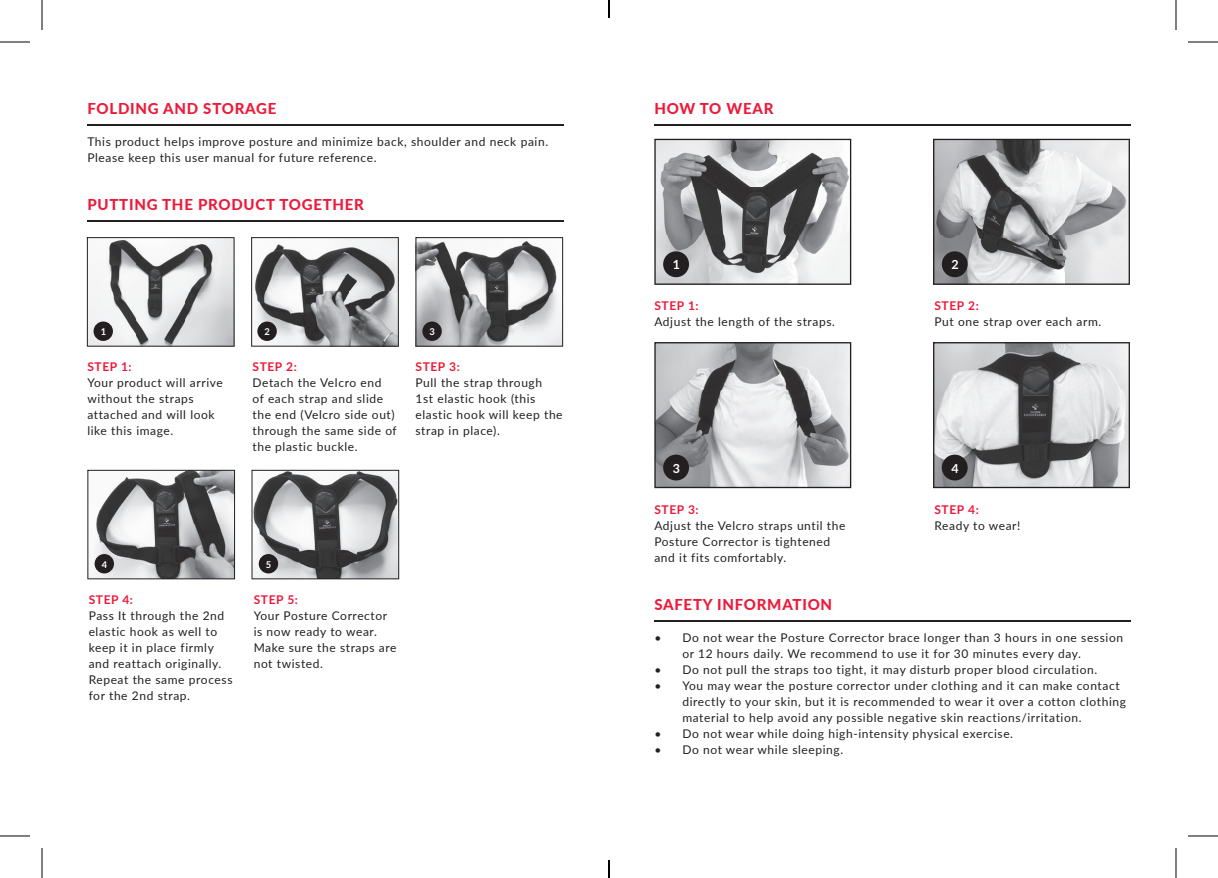
<style>
.page{position:relative;width:1218px;height:878px;background:#fff}
.page>*{position:absolute;margin:0;border:0;box-sizing:border-box;transform-origin:0 0}
.t1{font:800 15px "Lato";letter-spacing:.05em;color:#ed1a3a}
.t2{font:700 12.4px "Lato";color:#fff}
.t3{font:12px/16px "Lato";letter-spacing:.05em;color:#231f20}
.t4{font:700 12px "Lato";letter-spacing:.05em;color:#ed1a3a}
.t5{font:700 9.4px "Lato";color:#fff}
</style>
<div class="page">
<hr style="left:87px;top:124px;width:477px;height:2px;background:#231f20">
<hr style="left:87px;top:220px;width:477px;height:2px;background:#231f20">
<svg style="left:87px;top:237px;width:148px;height:110px"></svg>
<svg style="left:87px;top:470px;width:148px;height:109px"></svg>
<svg style="left:251px;top:237px;width:148px;height:110px"></svg>
<svg style="left:415px;top:237px;width:148px;height:110px"></svg>
<svg style="left:251px;top:470px;width:148px;height:109px"></svg>
<div style="left:94px;top:321px;width:19px;height:20px;background:#231f20;border-radius:50%"></div>
<div style="left:257px;top:321px;width:20px;height:20px;background:#231f20;border-radius:50%"></div>
<div style="left:95px;top:554px;width:19px;height:19px;background:#231f20;border-radius:50%"></div>
<div style="left:259px;top:554px;width:19px;height:19px;background:#231f20;border-radius:50%"></div>
<div style="left:422px;top:321px;width:20px;height:20px;background:#231f20;border-radius:50%"></div>
<hr style="left:654px;top:124px;width:477px;height:1px;background:#231f20">
<hr style="left:654px;top:620px;width:477px;height:1px;background:#231f20">
<svg style="left:654px;top:139px;width:197px;height:146px"></svg>
<svg style="left:654px;top:342px;width:197px;height:146px;background:#b3b4b6"></svg>
<svg style="left:933px;top:139px;width:197px;height:146px;background:#b0b1b3"></svg>
<svg style="left:933px;top:342px;width:197px;height:146px;background:#acadae"></svg>
<div style="left:663px;top:251px;width:26px;height:26px;background:#231f20;border-radius:50%"></div>
<div style="left:663px;top:454px;width:26px;height:26px;background:#231f20;border-radius:50%"></div>
<div style="left:942px;top:251px;width:26px;height:26px;background:#231f20;border-radius:50%"></div>
<div style="left:942px;top:454px;width:26px;height:26px;background:#231f20;border-radius:50%"></div>
<hr style="left:0;top:42px;width:30px;height:1px;background:#000">
<hr style="left:1188px;top:42px;width:30px;height:1px;background:#000">
<hr style="left:0;top:835px;width:30px;height:1px;background:#000">
<hr style="left:1188px;top:835px;width:30px;height:1px;background:#000">
<hr style="left:42px;top:0;width:1px;height:30px;background:#000">
<hr style="left:42px;top:848px;width:1px;height:30px;background:#000">
<hr style="left:1176px;top:0;width:1px;height:30px;background:#000">
<hr style="left:1176px;top:848px;width:1px;height:30px;background:#000">
<svg style="left:608px;top:0;width:2px;height:18px"></svg>
<svg style="left:608px;top:860px;width:2px;height:18px"></svg>
<p class="t1" style="left:87px;top:97px;width:191px">FOLDING AND STORAGE</p>
<p class="t3" style="left:87px;top:133px;width:462px">This product helps improve posture and minimize back, shoulder and neck pain.<br>Please keep this user manual for future reference.</p>
<p class="t1" style="left:87px;top:193px;width:278px">PUTTING THE PRODUCT TOGETHER</p>
<p class="t5" style="left:101px;top:325px;width:7px">1</p>
<p class="t5" style="left:265px;top:325px;width:7px">2</p>
<p class="t4" style="left:87px;top:357px;width:46px">STEP 1:</p>
<p class="t3" style="left:87px;top:374px;width:137px">Your product will arrive without the straps attached and will look like this image.</p>
<p class="t4" style="left:252px;top:357px;width:46px">STEP 2:</p>
<p class="t3" style="left:252px;top:374px;width:146px">Detach the Velcro end<br>of each strap and slide the end (Velcro side out) through the same side of the plastic buckle.</p>
<p class="t5" style="left:429px;top:325px;width:7px">3</p>
<p class="t4" style="left:415px;top:357px;width:46px">STEP 3:</p>
<p class="t3" style="left:415px;top:374px;width:149px">Pull the strap through<br>1st elastic hook (this elastic hook will keep the strap in place).</p>
<p class="t5" style="left:102px;top:557px;width:7px">4</p>
<p class="t5" style="left:266px;top:557px;width:7px">5</p>
<p class="t4" style="left:89px;top:590px;width:46px">STEP 4:</p>
<p class="t3" style="left:89px;top:607px;width:145px">Pass It through the 2nd elastic hook as well to keep it in place firmly and reattach originally.<br>Repeat the same process for the 2nd strap.</p>
<p class="t4" style="left:254px;top:590px;width:46px">STEP 5:</p>
<p class="t3" style="left:254px;top:607px;width:144px">Your Posture Corrector is now ready to wear.<br>Make sure the straps are not twisted.</p>
<p class="t1" style="left:654px;top:97px;width:121px">HOW TO WEAR</p>
<p class="t2" style="left:673px;top:256px;width:9px">1</p>
<p class="t2" style="left:951px;top:256px;width:9px">2</p>
<p class="t4" style="left:654px;top:297px;width:46px">STEP 1:</p>
<p class="t3" style="left:654px;top:313px;width:182px">Adjust the length of the straps.</p>
<p class="t4" style="left:934px;top:297px;width:46px">STEP 2:</p>
<p class="t3" style="left:934px;top:313px;width:168px">Put one strap over each arm.</p>
<p class="t2" style="left:673px;top:459px;width:9px">3</p>
<p class="t2" style="left:951px;top:459px;width:9px">4</p>
<p class="t4" style="left:654px;top:500px;width:46px">STEP 3:</p>
<p class="t3" style="left:654px;top:517px;width:193px">Adjust the Velcro straps until the<br>Posture Corrector is tightened and it fits comfortably.</p>
<p class="t4" style="left:934px;top:500px;width:46px">STEP 4:</p>
<p class="t3" style="left:934px;top:517px;width:88px">Ready to wear!</p>
<p class="t1" style="left:654px;top:593px;width:179px">SAFETY INFORMATION</p>
<p class="t3" style="left:682px;top:629px;width:442px;text-indent:-28px">• Do not wear the Posture Corrector brace longer than 3 hours in one session or 12 hours daily. We recommend to use it for 30 minutes every day.</p>
<p class="t3" style="left:654px;top:661px;width:444px">• Do not pull the straps too tight, it may disturb proper blood circulation.</p>
<p class="t3" style="left:682px;top:677px;width:445px;text-indent:-28px">• You may wear the posture corrector under clothing and it can make contact directly to your skin, but it is recommended to wear it over a cotton clothing material to help avoid any possible negative skin reactions/irritation.</p>
<p class="t3" style="left:654px;top:725px;width:360px">• Do not wear while doing high-intensity physical exercise.</p>
<p class="t3" style="left:654px;top:741px;width:190px">• Do not wear while sleeping.</p>
</div>
